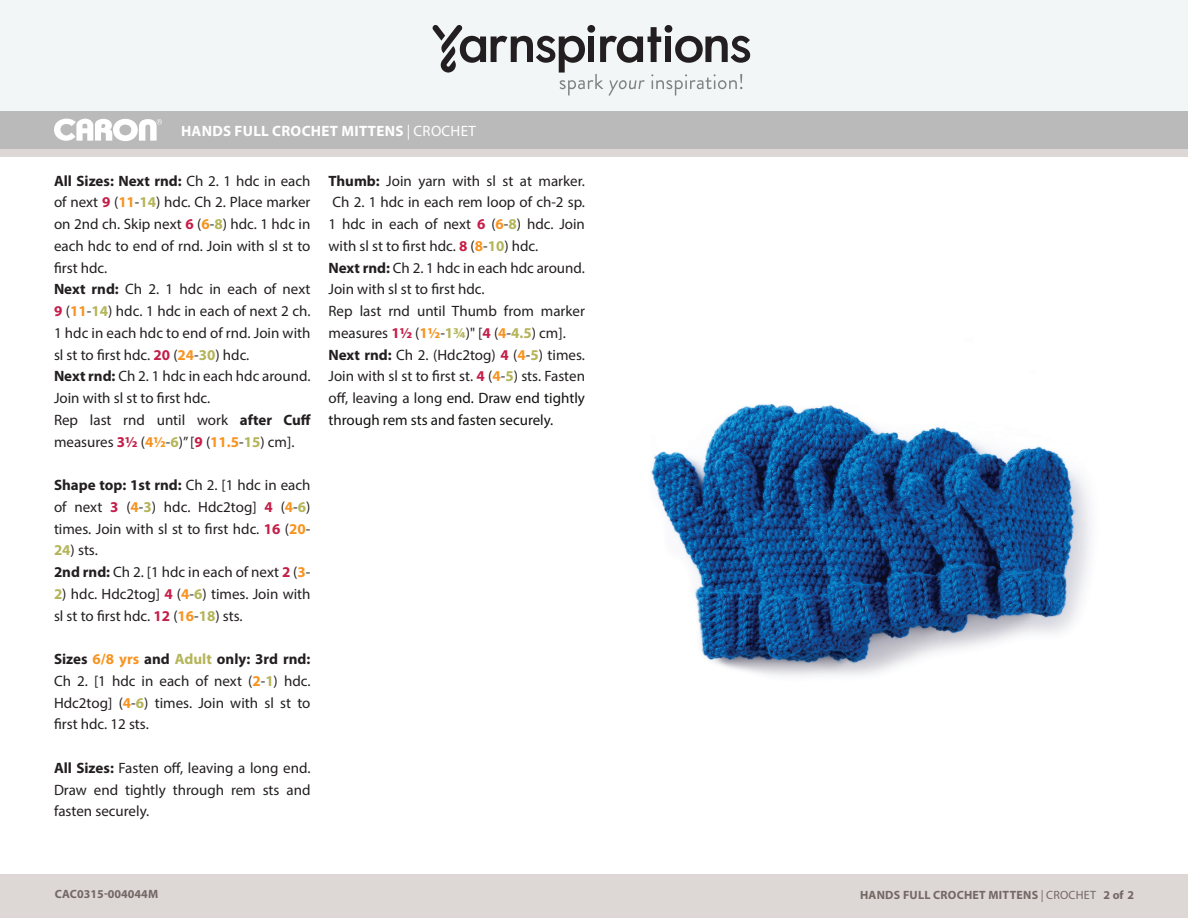
<style>
.page{position:relative;width:1188px;height:918px;background:#fff}
.page>*{position:absolute;margin:0;border:0;box-sizing:border-box;transform-origin:0 0}
.t1{font:15px/21.8px "Myriad Pro";color:#231f20}
.Pattern_Title{font:700 15px "Myriad Pro";letter-spacing:.02em;color:#fff}
.t2{font:700 13.5px "Myriad Pro";letter-spacing:.02em;color:#fff}
.t3{font:700 12px "Myriad Pro";letter-spacing:.02em;color:#746865}
.t4{font:700 12px "Myriad Pro";color:#746865}
.s1{font-weight:400}
.s2{font-weight:700}
.s3{font-weight:700;color:#c41e49}
.s4{font-weight:700;color:#f79421}
.s5{font-weight:700;color:#b4b459}
.s6{color:#111110}
</style>
<div class="page">
<div style="left:0;top:875px;width:1188px;height:43px;background:#ddd7d6"></div>
<div style="left:0;top:149px;width:1188px;height:9px;background:#ddd7d6"></div>
<div style="left:0;top:111px;width:1188px;height:38px;background:#bababa"></div>
<svg style="left:54px;top:119px;width:108px;height:22px"></svg>
<div style="left:0;top:0;width:1188px;height:111px;background:#f3f6f7"></div>
<svg style="left:433px;top:25px;width:318px;height:71px"></svg>
<img style="left:651px;top:403px;width:439px;height:273px">
<p class="t2" style="left:182px;top:120px;width:281px">HANDS FULL CROCHET MITTENS <span class="s1">| CROCHET</span></p>
<p class="Pattern_Title" style="left:181px;top:121px;width:297px">HANDS FULL CROCHET MITTENS <span class="s1">| CROCHET</span></p>
<p class="t1" style="left:54px;top:169px;width:258px"><span class="s2">All Sizes: Next rnd:</span> Ch 2. 1 hdc in each of next <span class="s3">9</span> (<span class="s4">11</span>-<span class="s5">14</span>) hdc. Ch 2. Place marker on 2nd ch. Skip next <span class="s3">6</span> (<span class="s4">6</span>-<span class="s5">8</span>) hdc. 1 hdc in each hdc to end of rnd. Join with sl st to first hdc.<br><span class="s2">Next rnd:</span> Ch 2. 1 hdc in each of next <span class="s3">9</span> (<span class="s4">11</span>-<span class="s5">14</span>) hdc. 1 hdc in each of next 2 ch.<br>1 hdc in each hdc to end of rnd. Join with sl st to first hdc. <span class="s3">20</span> (<span class="s4">24</span>-<span class="s5">30</span>) hdc.<br><span class="s2">Next rnd:</span> Ch 2. 1 hdc in each hdc around.<br>Join with sl st to first hdc.<br>Rep last rnd until work <span class="s2">after Cuff </span>measures <span class="s3">3½</span> (<span class="s4">4½</span>-<span class="s5">6</span>)” [<span class="s3">9</span> (<span class="s4">11.5</span>-<span class="s5">15</span>) cm].</p>
<p class="t1" style="left:54px;top:474px;width:258px;text-align:justify"><span class="s2">Shape top: 1st rnd:</span> Ch 2. [1 hdc in each of next <span class="s3">3</span> (<span class="s4">4</span>-<span class="s5">3</span>) hdc. Hdc2tog] <span class="s3">4</span> (<span class="s4">4</span>-<span class="s5">6</span>) times. Join with sl st to first hdc. <span class="s3">16</span> (<span class="s4">20</span>-</p>
<p class="t1" style="left:54px;top:539px;width:258px"><span class="s5">24</span>) sts.<br><span class="s2">2nd rnd:</span> Ch 2. [1 hdc in each of next <span class="s3">2</span> (<span class="s4">3</span>-</p>
<p class="t1" style="left:54px;top:583px;width:258px"><span class="s5">2</span>) hdc. Hdc2tog] <span class="s3">4</span> (<span class="s4">4</span>-<span class="s5">6</span>) times. Join with sl st to first hdc. <span class="s3">12</span> (<span class="s4">16</span>-<span class="s5">18</span>) sts.</p>
<p class="t1" style="left:54px;top:648px;width:258px;text-align:justify"><span class="s2">Sizes</span> <span class="s4">6/8 yrs</span> <span class="s2">and</span> <span class="s5">Adult</span> <span class="s2">only: 3rd rnd:<br></span>Ch 2. [1 hdc in each of next (<span class="s4">2</span>-<span class="s5">1</span>) hdc.<br>Hdc2tog] (<span class="s4">4</span>-<span class="s5">6</span>) times. Join with sl st to first hdc. 12 sts.</p>
<p class="t1" style="left:54px;top:757px;width:258px;text-align:justify"><span class="s2">All Sizes:</span> Fasten off, leaving a long end.<br>Draw end tightly through rem sts and fasten securely.</p>
<p class="t1" style="left:328px;top:169px;width:258px"><span class="s2">Thumb:</span> Join yarn with sl st at marker.<br>Ch 2. 1 hdc in each rem loop of ch-2 sp.<br>1 hdc in each of next <span class="s3">6</span> (<span class="s4">6</span>-<span class="s5">8</span>) hdc. Join with sl st to first hdc. <span class="s3">8</span> (<span class="s4">8</span>-<span class="s5">10</span>) hdc.<br><span class="s2">Next rnd:</span> Ch 2. 1 hdc in each hdc around.<br>Join with sl st to first hdc.<br>Rep last rnd until Thumb from marker measures <span class="s3">1½</span> (<span class="s4">1½</span>-<span class="s5">13/4</span>)" [<span class="s3">4</span> (<span class="s4">4</span>-<span class="s5">4.5</span>) cm].<br><span class="s2">Next rnd:</span> Ch 2. (Hdc2tog) <span class="s3">4</span> (<span class="s4">4</span>-<span class="s5">5</span>) times.<br>Join with sl st to first st. <span class="s3">4</span> (<span class="s4">4</span>-<span class="s5">5</span>) sts. Fasten off, leaving a long <span class="s6">end. Draw end tightly through rem sts and fasten securely.</span></p>
<p class="t4" style="left:55px;top:886px;width:105px">CAC0315-004044M</p>
<p class="t3" style="left:863px;top:883px;width:250px">HANDS FULL CROCHET MITTENS <span class="s1">| CROCHET</span></p>
<p class="t3" style="left:860px;top:887px;width:275px">HANDS FULL CROCHET MITTENS <span class="s1">| CROCHET</span> 2 of 2</p>
</div>
